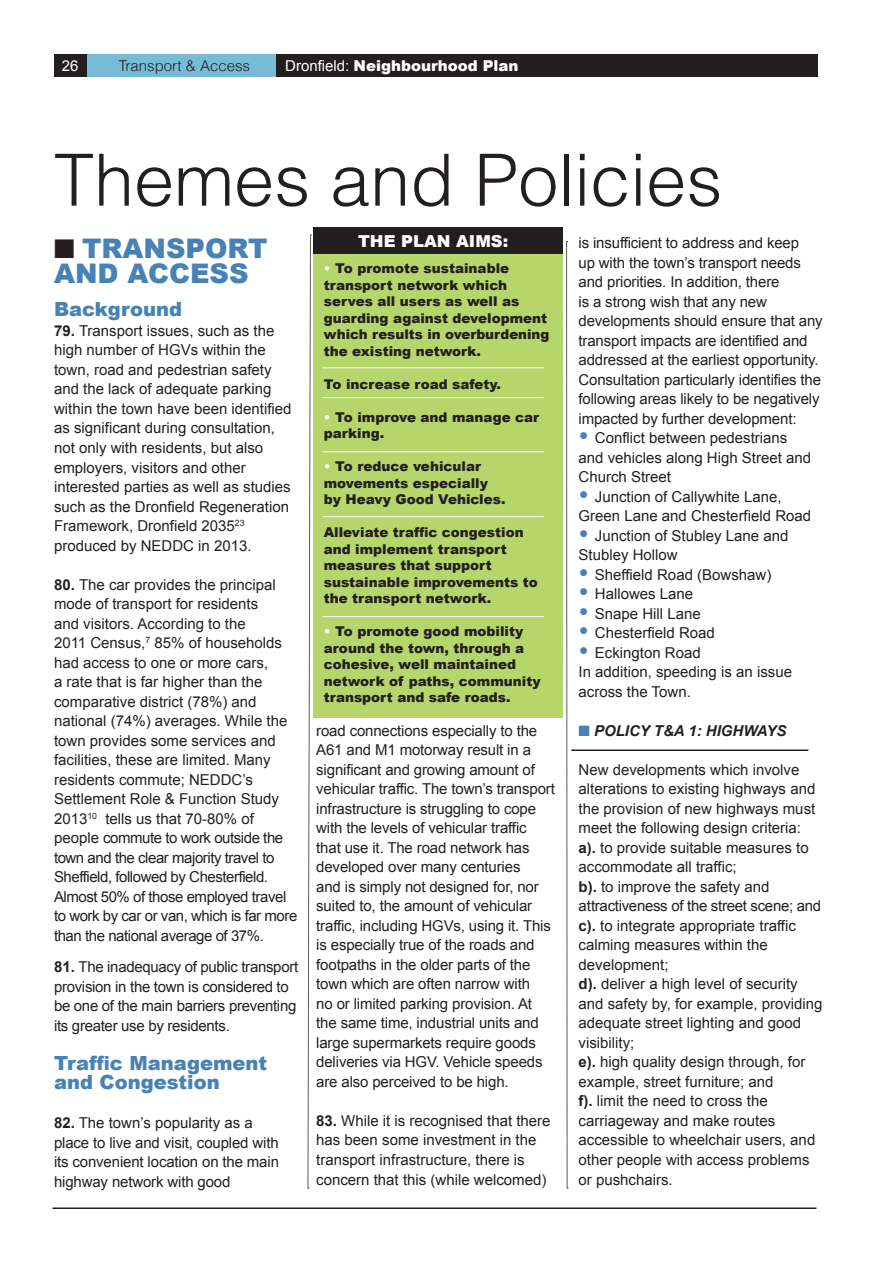
<style>
.page{position:relative;width:893px;height:1263px;background:#fff}
.page>*{position:absolute;margin:0;border:0;box-sizing:border-box;transform-origin:0 0}
.t1{font:300 72px "Helvetica";color:#231f20}
.t2{font:900 27px/25.5px "Arial";color:#4782b7}
.t3{font:900 19.5px/19.5px "Arial";color:#4782b7}
.t4{font:900 16.5px "Arial";color:#fff}
.t5{font:15px/19.5px "Arial";color:#231f20}
.t6{font:15px/19.5px "Arial";letter-spacing:-.02em;color:#231f20}
.t7{font:900 15px "Arial";color:#fff}
.t8{font:italic 700 15px "Arial";color:#231f20}
.t9{font:300 15px "Helvetica";color:#231f20}
.t10{font:15px "Arial";color:#fff}
.t11{font:900 13.5px/16.5px "Arial";color:#231f20}
.s1{font-weight:400}
.s2{color:#231f20}
.s3{font-weight:700}
.s4{color:#fff}
.s5{font-weight:900;font-size:21px;color:#4782b7}
.s6{color:#4782b7}
</style>
<div class="page">
<svg style="left:566px;top:241px;width:2px;height:948px;background:#adacac"></svg>
<svg style="left:307px;top:235px;width:4px;height:954px"></svg>
<hr style="left:52px;top:1207px;width:764px;height:2px;background:#231f20">
<div style="left:54px;top:54px;width:764px;height:23px;background:#231f20"></div>
<div style="left:87px;top:54px;width:189px;height:23px;background:#78bbd7"></div>
<div style="left:313px;top:233px;width:250px;height:485px;background:#b6d66b"></div>
<div style="left:313px;top:227px;width:250px;height:27px;background:#231f20"></div>
<hr style="left:323px;top:397px;width:221px;height:1px;background:#fff">
<hr style="left:323px;top:516px;width:221px;height:1px;background:#fff">
<hr style="left:323px;top:368px;width:221px;height:1px;background:#fff">
<hr style="left:323px;top:452px;width:221px;height:1px;background:#fff">
<hr style="left:323px;top:616px;width:221px;height:1px;background:#fff">
<hr style="left:571px;top:749px;width:237px;height:2px;background:#231f20">
<p class="t10" style="left:62px;top:56px;width:18px">26</p>
<p class="t9" style="left:119px;top:56px;width:133px">Transport &amp; Access</p>
<p class="t7" style="left:285px;top:55px;width:235px"><span class="s1">Dronfield:</span> Neighbourhood Plan</p>
<h1 class="t1" style="left:54px;top:135px;width:670px">Themes and Policies</h1>
<h2 class="t2" style="left:54px;top:235px;width:215px"><span class="s2">■</span> TRANSPORT<br>AND ACCESS</h2>
<h3 class="t3" style="left:54px;top:299px;width:130px">Background</h3>
<p class="t5" style="left:54px;top:321px;width:239px"><span class="s3">79.</span> Transport issues, such as the high number of HGVs within the town, road and pedestrian safety and the lack of adequate parking within the town have been identified as significant during consultation, not only with residents, but also employers, visitors and other interested parties as well as studies such as the Dronfield Regeneration<br>Framework, Dronfield 2035<sup>23 </sup>produced by NEDDC in 2013.</p>
<p class="t5" style="left:54px;top:575px;width:245px"><span class="s3">80.</span> The car provides the principal mode of transport for residents<br>and visitors. According to the<br>2011 Census,<sup>7</sup> 85% of households had access to one or more cars,<br>a rate that is far higher than the comparative district (78%) and national (74%) averages. While the town provides some services and facilities, these are limited. Many residents commute; NEDDC’s Settlement Role &amp; Function Study 2013<sup>10</sup> tells us that 70-80% of people commute to work outside the town and the clear majority travel to Sheffield, followed by Chesterfield.<br>Almost 50% of those employed travel to work by car or van, which is far more than the national average of 37%.</p>
<p class="t6" style="left:54px;top:957px;width:246px"><span class="s3">81.</span> The inadequacy of public transport provision in the town is considered to be one of the main barriers preventing its greater use by residents.</p>
<h3 class="t3" style="left:54px;top:1052px;width:215px">Traffic Management and Congestion</h3>
<p class="t5" style="left:54px;top:1113px;width:227px"><span class="s3">82.</span> The town’s popularity as a place to live and visit, coupled with its convenient location on the main highway network with good</p>
<p class="t4" style="left:358px;top:229px;width:152px">THE PLAN AIMS:</p>
<p class="t11" style="left:324px;top:260px;width:227px"><span class="s4">•</span> To promote sustainable transport network which serves all users as well as guarding against development which results in overburdening the existing network.</p>
<p class="t11" style="left:324px;top:375px;width:179px">To increase road safety.</p>
<p class="t11" style="left:324px;top:408px;width:217px"><span class="s4">•</span> To improve and manage car parking.</p>
<p class="t11" style="left:324px;top:458px;width:183px"><span class="s4">•</span> To reduce vehicular movements especially by Heavy Good Vehicles.</p>
<p class="t11" style="left:324px;top:524px;width:216px">Alleviate traffic congestion and implement transport measures that support sustainable improvements to the transport network.</p>
<p class="t11" style="left:324px;top:623px;width:218px"><span class="s4">•</span> To promote good mobility around the town, through a cohesive, well maintained network of paths, community transport and safe roads.</p>
<p class="t5" style="left:316px;top:721px;width:240px">road connections especially to the A61 and M1 motorway result in a significant and growing amount of vehicular traffic. The town’s transport infrastructure is struggling to cope with the levels of vehicular traffic that use it. The road network has developed over many centuries<br>and is simply not designed for, nor suited to, the amount of vehicular traffic, including HGVs, using it. This is especially true of the roads and footpaths in the older parts of the town which are often narrow with<br>no or limited parking provision. At the same time, industrial units and large supermarkets require goods deliveries via HGV. Vehicle speeds are also perceived to be high.</p>
<p class="t5" style="left:316px;top:1111px;width:236px"><span class="s3">83.</span> While it is recognised that there has been some investment in the transport infrastructure, there is concern that this (while welcomed)</p>
<p class="t5" style="left:579px;top:233px;width:246px">is insufficient to address and keep<br>up with the town’s transport needs and priorities. In addition, there<br>is a strong wish that any new developments should ensure that any transport impacts are identified and addressed at the earliest opportunity.<br>Consultation particularly identifies the following areas likely to be negatively impacted by further development:</p>
<p class="t5" style="left:579px;top:428px;width:234px"><span class="s5">•</span> Conflict between pedestrians and vehicles along High Street and<br>Church Street</p>
<p class="t5" style="left:579px;top:487px;width:234px"><span class="s5">•</span> Junction of Callywhite Lane,<br>Green Lane and Chesterfield Road</p>
<p class="t5" style="left:579px;top:526px;width:211px"><span class="s5">•</span> Junction of Stubley Lane and<br>Stubley Hollow</p>
<p class="t5" style="left:579px;top:565px;width:194px"><span class="s5">•</span> Sheffield Road (Bowshaw)</p>
<p class="t5" style="left:579px;top:584px;width:116px"><span class="s5">•</span> Hallowes Lane</p>
<p class="t5" style="left:579px;top:604px;width:124px"><span class="s5">•</span> Snape Hill Lane</p>
<p class="t5" style="left:579px;top:623px;width:138px"><span class="s5">•</span> Chesterfield Road</p>
<p class="t5" style="left:579px;top:643px;width:215px"><span class="s5">•</span> Eckington Road<br>In addition, speeding is an issue across the Town.</p>
<p class="t8" style="left:579px;top:721px;width:209px"><span class="s6">■</span> POLICY T&amp;A 1: HIGHWAYS</p>
<p class="t5" style="left:579px;top:760px;width:246px">New developments which involve alterations to existing highways and the provision of new highways must meet the following design criteria:<br><span class="s3">a).</span> to provide suitable measures to accommodate all traffic;<br><span class="s3">b).</span> to improve the safety and attractiveness of the street scene; and <span class="s3">c).</span> to integrate appropriate traffic calming measures within the development;<br><span class="s3">d).</span> deliver a high level of security and safety by, for example, providing adequate street lighting and good visibility;<br><span class="s3">e).</span> high quality design through, for example, street furniture; and<br><span class="s3">f).</span> limit the need to cross the carriageway and make routes accessible to wheelchair users, and other people with access problems or pushchairs.</p>
</div>
